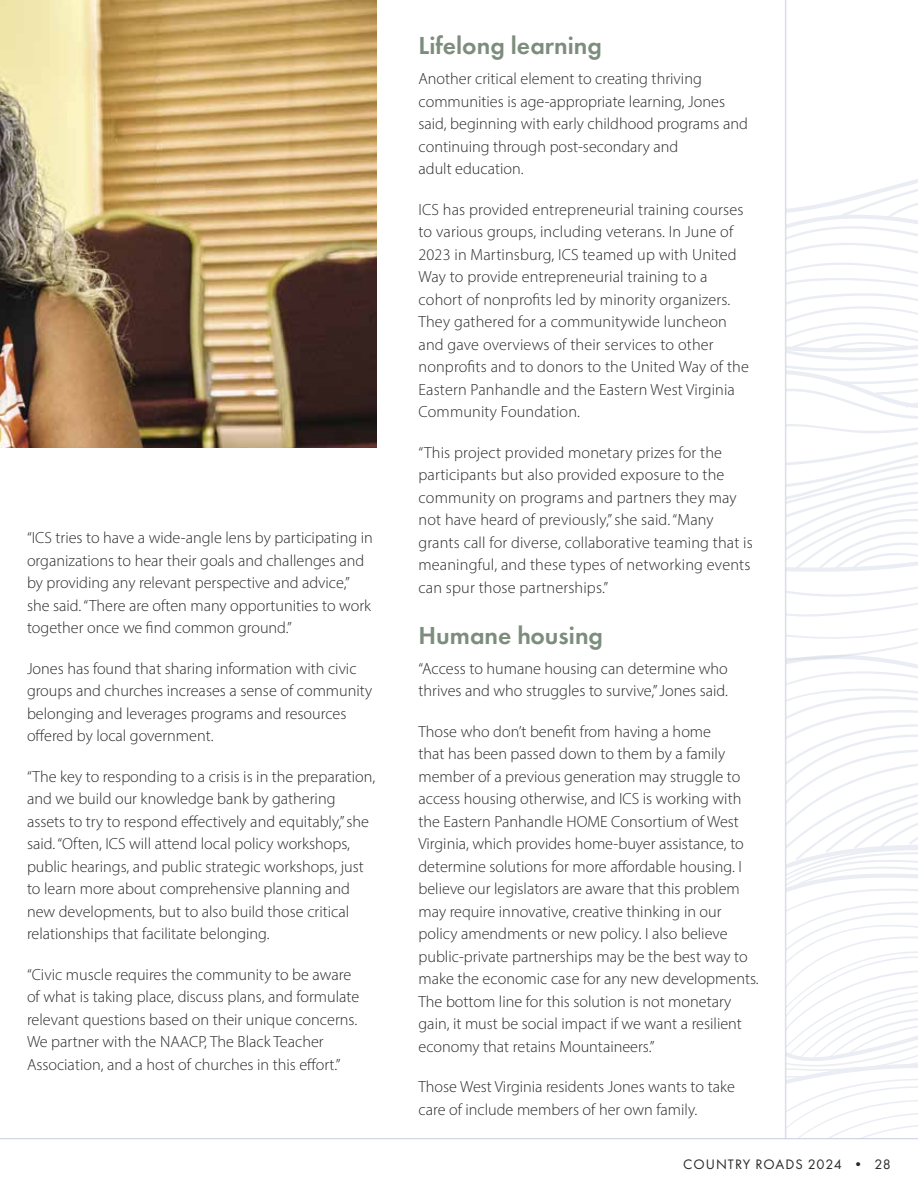
<style>
.page{position:relative;width:918px;height:1188px;background:#fff}
.page>*{position:absolute;margin:0;border:0;box-sizing:border-box;transform-origin:0 0}
.t1{font:600 25.5px "Futura PT";color:#7d8d7d}
.t2{font:300 16.2px/22.5px "Myriad Pro";color:#292929}
.t3{font:14.25px "Futura PT";letter-spacing:.07em;color:#292929}
</style>
<div class="page">
<svg style="left:786px;top:112px;width:132px;height:1026px"></svg>
<hr style="left:785px;top:0;width:1px;height:1139px;background:#c5cddd">
<hr style="left:0;top:1138px;width:918px;height:1px;background:#c5cddd">
<img style="left:0;top:0;width:376px;height:447px">
<p class="t2" style="left:27px;top:526px;width:347px">“ICS tries to have a wide-angle lens by participating in organizations to hear their goals and challenges and by providing any relevant perspective and advice,” she said. “There are often many opportunities to work together once we find common ground.”</p>
<p class="t2" style="left:27px;top:657px;width:347px">Jones has found that sharing information with civic groups and churches increases a sense of community belonging and leverages programs and resources offered by local government.</p>
<p class="t2" style="left:27px;top:765px;width:350px">“The key to responding to a crisis is in the preparation, and we build our knowledge bank by gathering assets to try to respond effectively and equitably,” she said. “Often, ICS will attend local policy workshops, public hearings, and public strategic workshops, just to learn more about comprehensive planning and new developments, but to also build those critical relationships that facilitate belonging.</p>
<p class="t2" style="left:27px;top:963px;width:334px">“Civic muscle requires the community to be aware of what is taking place, discuss plans, and formulate relevant questions based on their unique concerns.<br>We partner with the NAACP, The Black Teacher Association, and a host of churches in this effort.”</p>
<h1 class="t1" style="left:418px;top:30px;width:185px">Lifelong learning</h1>
<p class="t2" style="left:418px;top:67px;width:331px">Another critical element to creating thriving communities is age-appropriate learning, Jones said, beginning with early childhood programs and continuing through post-secondary and<br>adult education.</p>
<p class="t2" style="left:418px;top:198px;width:332px">ICS has provided entrepreneurial training courses to various groups, including veterans. In June of 2023 in Martinsburg, ICS teamed up with United Way to provide entrepreneurial training to a cohort of nonprofits led by minority organizers.<br>They gathered for a communitywide luncheon and gave overviews of their services to other nonprofits and to donors to the United Way of the Eastern Panhandle and the Eastern West Virginia Community Foundation.</p>
<p class="t2" style="left:418px;top:441px;width:336px">“This project provided monetary prizes for the participants but also provided exposure to the community on programs and partners they may not have heard of previously,” she said. “Many grants call for diverse, collaborative teaming that is meaningful, and these types of networking events can spur those partnerships.”</p>
<h1 class="t1" style="left:418px;top:619px;width:186px">Humane housing</h1>
<p class="t2" style="left:418px;top:657px;width:311px">“Access to humane housing can determine who thrives and who struggles to survive,” Jones said.</p>
<p class="t2" style="left:418px;top:720px;width:342px">Those who don’t benefit from having a home<br>that has been passed down to them by a family member of a previous generation may struggle to access housing otherwise, and ICS is working with the Eastern Panhandle HOME Consortium of West Virginia, which provides home-buyer assistance, to determine solutions for more affordable housing. I believe our legislators are aware that this problem may require innovative, creative thinking in our policy amendments or new policy. I also believe public-private partnerships may be the best way to make the economic case for any new developments.<br>The bottom line for this solution is not monetary gain, it must be social impact if we want a resilient economy that retains Mountaineers.”</p>
<p class="t2" style="left:418px;top:1075px;width:318px">Those West Virginia residents Jones wants to take care of include members of her own family.</p>
<p class="t3" style="left:683px;top:1155px;width:209px">COUNTRY ROADS 2024 • 28</p>
</div>
